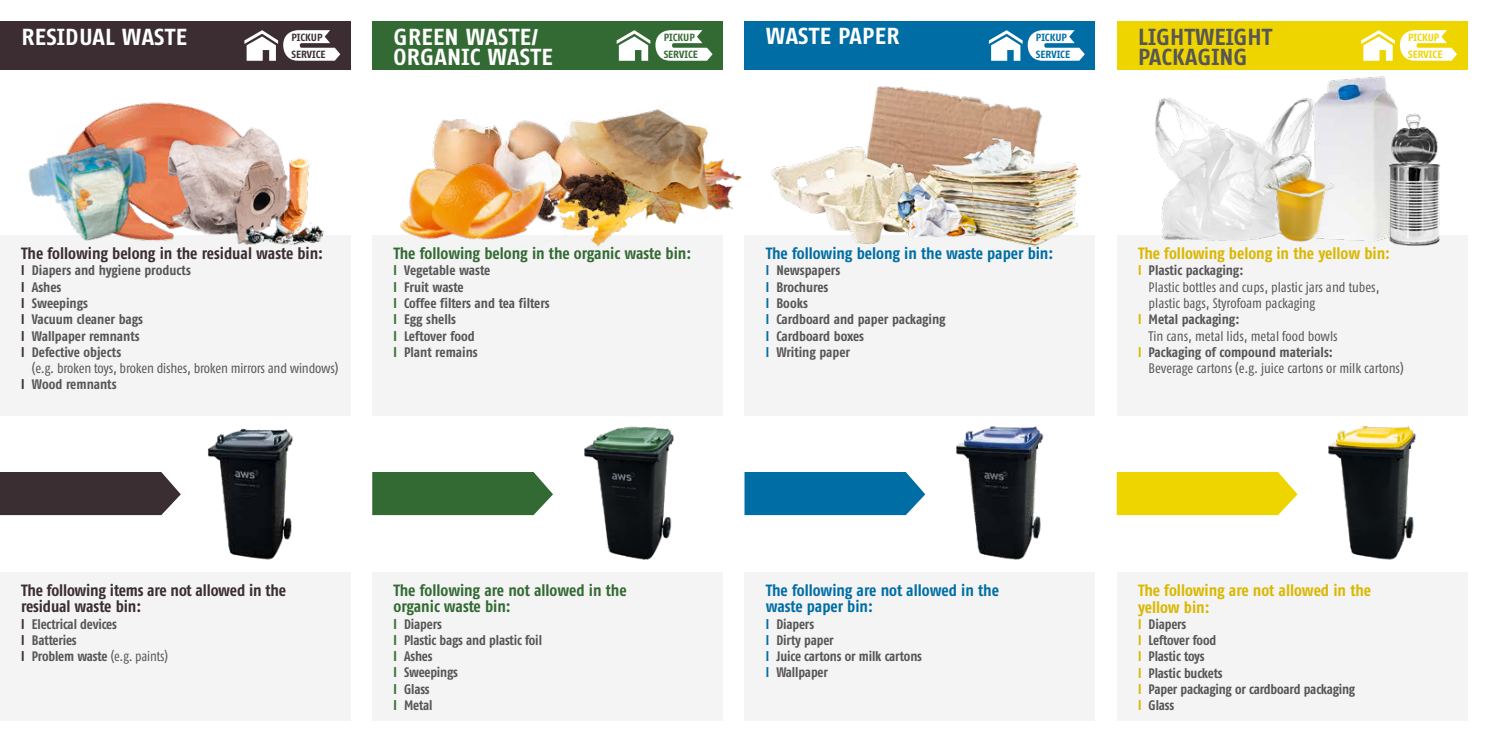
<style>
.page{position:relative;width:1489px;height:745px;background:#fff}
.page>*{position:absolute;margin:0;border:0;box-sizing:border-box;transform-origin:0 0}
.t1{font:700 22.5px/20px "Fago Office Sans OT";letter-spacing:.01em;color:#fff}
.t2{font:700 22.5px/20px "Fago Office Sans OT";color:#565656}
.t3{font:700 16.25px/16.2px "Fago Co";letter-spacing:-.01em;color:#3b2d32}
.t4{font:700 16.25px/16.2px "Fago Co";letter-spacing:-.005em;color:#336a33}
.t5{font:700 16.25px/16.2px "Fago Co";letter-spacing:-.005em;color:#006da5}
.t6{font:700 16.25px/16.2px "Fago Co";letter-spacing:-.005em;color:#dab700}
.t7{font:700 13.75px/16.2px "Fago Co";letter-spacing:-.01em;color:#565656}
.t8{font:13.75px/16.2px "Fago Co";letter-spacing:-.005em;color:#565656}
.t9{font:700 10.12px "Fago Office Sans OT";letter-spacing:-.005em;color:#3b2d32}
.t10{font:700 10.12px/16.8px "Fago Office Sans OT";letter-spacing:-.005em;color:#336a33}
.t11{font:700 10.12px/16.8px "Fago Office Sans OT";letter-spacing:-.005em;color:#006da5}
.t12{font:700 10.12px/16.8px "Fago Office Sans OT";letter-spacing:-.005em;color:#efd500}
.s1{color:#3b2d32}
.s2{font-weight:700;color:#3b2d32}
.s3{font-weight:700}
.s4{color:#336a33}
.s5{color:#006da5}
.s6{font-weight:400}
.s7{color:#dab700}
</style>
<div class="page">
<div style="left:372px;top:235px;width:351px;height:181px;background:#f4f4f4"></div>
<div style="left:0;top:21px;width:351px;height:49px;background:#3b2d32"></div>
<div style="left:1116px;top:21px;width:351px;height:49px;background:#efd500"></div>
<div style="left:372px;top:21px;width:351px;height:49px;background:#336a33"></div>
<div style="left:744px;top:21px;width:351px;height:49px;background:#006da5"></div>
<svg style="left:244px;top:30px;width:96px;height:31px"></svg>
<svg style="left:616px;top:30px;width:96px;height:31px"></svg>
<svg style="left:988px;top:30px;width:96px;height:31px"></svg>
<svg style="left:1361px;top:30px;width:95px;height:31px"></svg>
<div style="left:0;top:235px;width:351px;height:181px;background:#f4f4f4"></div>
<div style="left:744px;top:235px;width:351px;height:181px;background:#f4f4f4"></div>
<div style="left:0;top:572px;width:351px;height:148px;background:#f4f4f4"></div>
<div style="left:372px;top:572px;width:351px;height:148px;background:#f4f4f4"></div>
<div style="left:744px;top:572px;width:351px;height:148px;background:#f4f4f4"></div>
<img style="left:956px;top:426px;width:88px;height:134px">
<img style="left:584px;top:426px;width:90px;height:134px">
<img style="left:207px;top:428px;width:86px;height:132px">
<div style="left:0;top:472px;width:181px;height:42px;background:#3b2e33"></div>
<div style="left:372px;top:472px;width:181px;height:42px;background:#336a33"></div>
<div style="left:744px;top:472px;width:181px;height:42px;background:#006da5"></div>
<div style="left:1116px;top:572px;width:351px;height:148px;background:#f4f4f4"></div>
<div style="left:1116px;top:235px;width:351px;height:181px;background:#f4f4f4"></div>
<img style="left:1155px;top:98px;width:151px;height:143px">
<img style="left:1306px;top:76px;width:92px;height:165px">
<img style="left:1260px;top:146px;width:80px;height:96px">
<img style="left:1368px;top:112px;width:73px;height:133px">
<img style="left:871px;top:86px;width:171px;height:38px">
<img style="left:771px;top:124px;width:115px;height:120px">
<img style="left:886px;top:123px;width:195px;height:124px">
<img style="left:571px;top:159px;width:171px;height:88px">
<img style="left:437px;top:119px;width:61px;height:11px">
<img style="left:511px;top:109px;width:203px;height:118px">
<img style="left:400px;top:130px;width:171px;height:123px">
<img style="left:82px;top:102px;width:150px;height:30px">
<img style="left:150px;top:127px;width:129px;height:114px">
<img style="left:209px;top:149px;width:115px;height:96px">
<img style="left:28px;top:132px;width:137px;height:109px">
<div style="left:1116px;top:472px;width:181px;height:42px;background:#efd500"></div>
<img style="left:1328px;top:426px;width:88px;height:134px">
<p class="t9" style="left:291px;top:32px;width:33px">PICKUP</p>
<h1 class="t1" style="left:765px;top:26px;width:135px">WASTE PAPER</h1>
<p class="t9" style="left:291px;top:48px;width:36px">SERVICE</p>
<h1 class="t1" style="left:21px;top:27px;width:167px">RESIDUAL WASTE</h1>
<h1 class="t2" style="left:1138px;top:27px;width:136px">LIGHTWEIGHT<br>PACKAGING</h1>
<h1 class="t1" style="left:393px;top:27px;width:161px">GREEN WASTE/<br>ORGANIC WASTE</h1>
<p class="t10" style="left:663px;top:29px;width:36px">PICKUP<br>SERVICE</p>
<p class="t11" style="left:1035px;top:29px;width:36px">PICKUP<br>SERVICE</p>
<p class="t12" style="left:1407px;top:29px;width:36px">PICKUP<br>SERVICE</p>
<p class="t3" style="left:21px;top:245px;width:303px">The following belong in the residual waste bin:</p>
<p class="t7" style="left:21px;top:262px;width:171px"><span class="s1">l</span> Diapers and hygiene products <span class="s1">l</span> Ashes<br><span class="s1">l</span> Sweepings<br><span class="s1">l</span> Vacuum cleaner bags<br><span class="s1">l</span> Wallpaper remnants<br><span class="s1">l</span> Defective objects</p>
<p class="t8" style="left:21px;top:360px;width:319px;text-indent:11px">(e.g. broken toys, broken dishes, broken mirrors and windows) <span class="s2">l</span> <span class="s3">Wood remnants</span></p>
<p class="t4" style="left:393px;top:245px;width:299px">The following belong in the organic waste bin:</p>
<p class="t7" style="left:393px;top:262px;width:158px"><span class="s4">l</span> Vegetable waste<br><span class="s4">l</span> Fruit waste<br><span class="s4">l</span> Coffee filters and tea filters <span class="s4">l</span> Egg shells<br><span class="s4">l</span> Leftover food<br><span class="s4">l</span> Plant remains</p>
<p class="t5" style="left:765px;top:245px;width:289px">The following belong in the waste paper bin:</p>
<p class="t7" style="left:765px;top:262px;width:181px"><span class="s5">l</span> Newspapers<br><span class="s5">l</span> Brochures<br><span class="s5">l</span> Books<br><span class="s5">l</span> Cardboard and paper packaging <span class="s5">l</span> Cardboard boxes<br><span class="s5">l</span> Writing paper</p>
<p class="t3" style="left:21px;top:581px;width:266px">The following items are not allowed in the residual waste bin:</p>
<p class="t7" style="left:21px;top:615px;width:148px"><span class="s1">l</span> Electrical devices<br><span class="s1">l</span> Batteries<br><span class="s1">l</span> Problem waste <span class="s6">(e.g. paints)</span></p>
<p class="t4" style="left:393px;top:581px;width:235px">The following are not allowed in the organic waste bin:</p>
<p class="t7" style="left:393px;top:615px;width:150px"><span class="s4">l</span> Diapers<br><span class="s4">l</span> Plastic bags and plastic foil <span class="s4">l</span> Ashes<br><span class="s4">l</span> Sweepings<br><span class="s4">l</span> Glass<br><span class="s4">l</span> Metal</p>
<p class="t5" style="left:765px;top:581px;width:235px">The following are not allowed in the waste paper bin:</p>
<p class="t7" style="left:765px;top:615px;width:158px"><span class="s5">l</span> Diapers<br><span class="s5">l</span> Dirty paper<br><span class="s5">l</span> Juice cartons or milk cartons <span class="s5">l</span> Wallpaper</p>
<p class="t6" style="left:1137px;top:245px;width:253px">The following belong in the yellow bin:</p>
<p class="t7" style="left:1137px;top:262px;width:107px"><span class="s7">l</span> Plastic packaging:</p>
<p class="t8" style="left:1148px;top:278px;width:232px">Plastic bottles and cups, plastic jars and tubes,</p>
<p class="t8" style="left:1148px;top:295px;width:168px">plastic bags, Styrofoam packaging</p>
<p class="t7" style="left:1137px;top:311px;width:103px"><span class="s7">l</span> Metal packaging:</p>
<p class="t8" style="left:1148px;top:327px;width:191px">Tin cans, metal lids, metal food bowls</p>
<p class="t7" style="left:1137px;top:343px;width:196px"><span class="s7">l</span> Packaging of compound materials:</p>
<p class="t8" style="left:1148px;top:360px;width:256px">Beverage cartons (e.g. juice cartons or milk cartons)</p>
<p class="t6" style="left:1137px;top:582px;width:235px">The following are not allowed in the yellow bin:</p>
<p class="t7" style="left:1137px;top:615px;width:219px"><span class="s7">l</span> Diapers<br><span class="s7">l</span> Leftover food<br><span class="s7">l</span> Plastic toys<br><span class="s7">l</span> Plastic buckets<br><span class="s7">l</span> Paper packaging or cardboard packaging <span class="s7">l</span> Glass</p>
</div>
